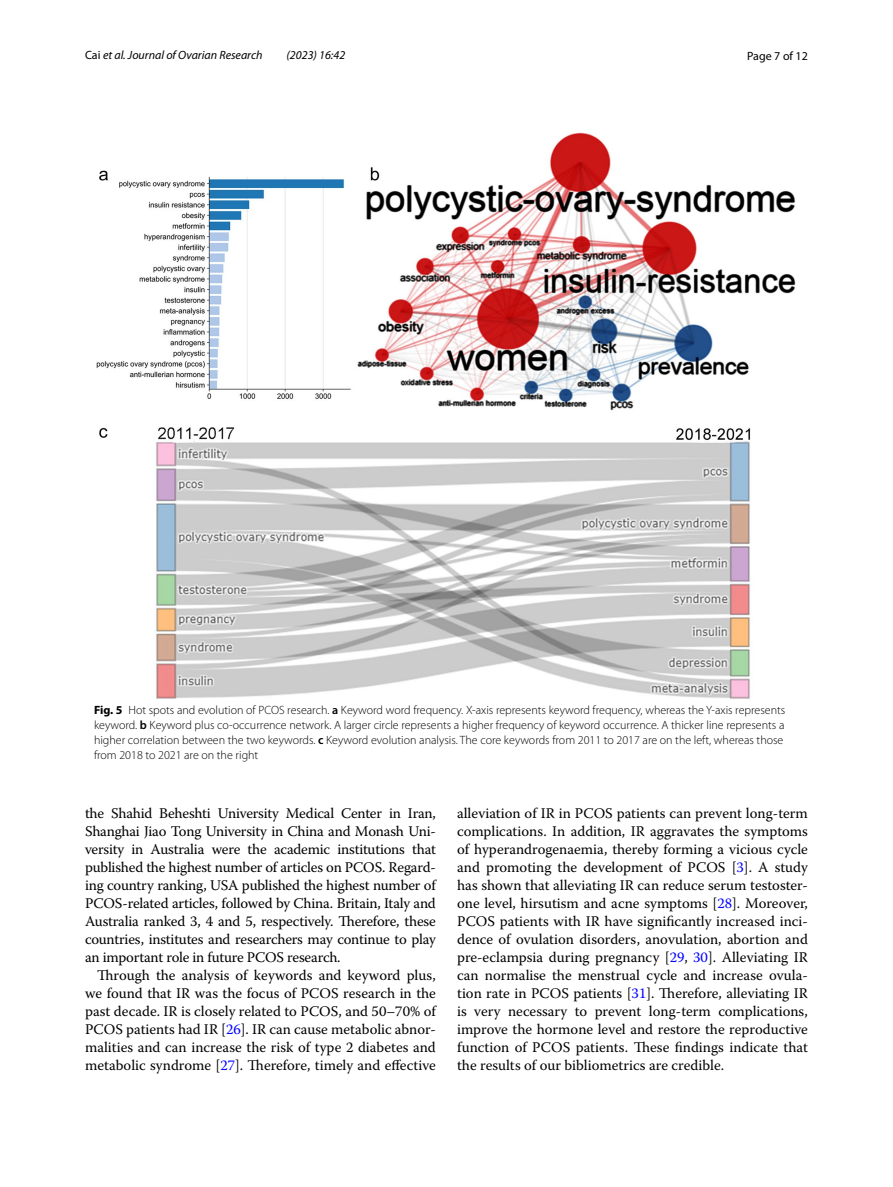
<style>
.page{position:relative;width:893px;height:1187px;background:#fff}
.page>*{position:absolute;margin:0;border:0;box-sizing:border-box;transform-origin:0 0}
.t1{font:14.7px/18px "Warnock Pro";color:#000;text-align:justify}
.t2{font:300 12px/15px "Myriad Pro";color:#000}
.t3{font:italic 12px "Myriad Pro";color:#000}
.t4{font:12px "Myriad Pro";color:#000}
.s1{font-style:normal}
.s2{font-weight:700}
.s3{font-weight:600}
.s4{color:#00f}
</style>
<div class="page">
<img style="left:96px;top:133px;width:700px;height:566px">
<p class="t3" style="left:85px;top:48px;width:179px"><span class="s1">Cai</span> et al. Journal of Ovarian Research</p>
<p class="t3" style="left:287px;top:48px;width:60px">(2023) 16:42</p>
<p class="t4" style="left:747px;top:48px;width:62px">Page 7 of 12</p>
<p class="t2" style="left:94px;top:702px;width:693px"><span class="s2">Fig. 5</span> Hot spots and evolution of PCOS research. <span class="s3">a</span> Keyword word frequency. X-axis represents keyword frequency, whereas the Y-axis represents keyword. <span class="s3">b</span> Keyword plus co-occurrence network. A larger circle represents a higher frequency of keyword occurrence. A thicker line represents a higher correlation between the two keywords. <span class="s3">c</span> Keyword evolution analysis. The core keywords from 2011 to 2017 are on the left, whereas those from 2018 to 2021 are on the right</p>
<p class="t1" style="left:85px;top:803px;width:352px">the Shahid Beheshti University Medical Center in Iran, Shanghai Jiao Tong University in China and Monash Uni&shy;versity in Australia were the academic institutions that published the highest number of articles on PCOS. Regard&shy;ing country ranking, USA published the highest number of PCOS-related articles, followed by China. Britain, Italy and Australia ranked 3, 4 and 5, respectively. Therefore, these countries, institutes and researchers may continue to play an important role in future PCOS research.</p>
<p class="t1" style="left:85px;top:965px;width:352px;text-indent:12px">Through the analysis of keywords and keyword plus, we found that IR was the focus of PCOS research in the past decade. IR is closely related to PCOS, and 50–70% of PCOS patients had IR [<span class="s4">26</span>]. IR can cause metabolic abnor&shy;malities and can increase the risk of type 2 diabetes and metabolic syndrome [<span class="s4">27</span>]. Therefore, timely and effective</p>
<p class="t1" style="left:457px;top:803px;width:352px">alleviation of IR in PCOS patients can prevent long-term complications. In addition, IR aggravates the symptoms of hyperandrogenaemia, thereby forming a vicious cycle and promoting the development of PCOS [<span class="s4">3</span>]. A study has shown that alleviating IR can reduce serum testoster&shy;one level, hirsutism and acne symptoms [<span class="s4">28</span>]. Moreover, PCOS patients with IR have significantly increased inci&shy;dence of ovulation disorders, anovulation, abortion and pre-eclampsia during pregnancy [<span class="s4">29</span>, <span class="s4">30</span>]. Alleviating IR can normalise the menstrual cycle and increase ovula&shy;tion rate in PCOS patients [<span class="s4">31</span>]. Therefore, alleviating IR is very necessary to prevent long-term complications, improve the hormone level and restore the reproductive function of PCOS patients. These findings indicate that the results of our bibliometrics are credible.</p>
</div>
